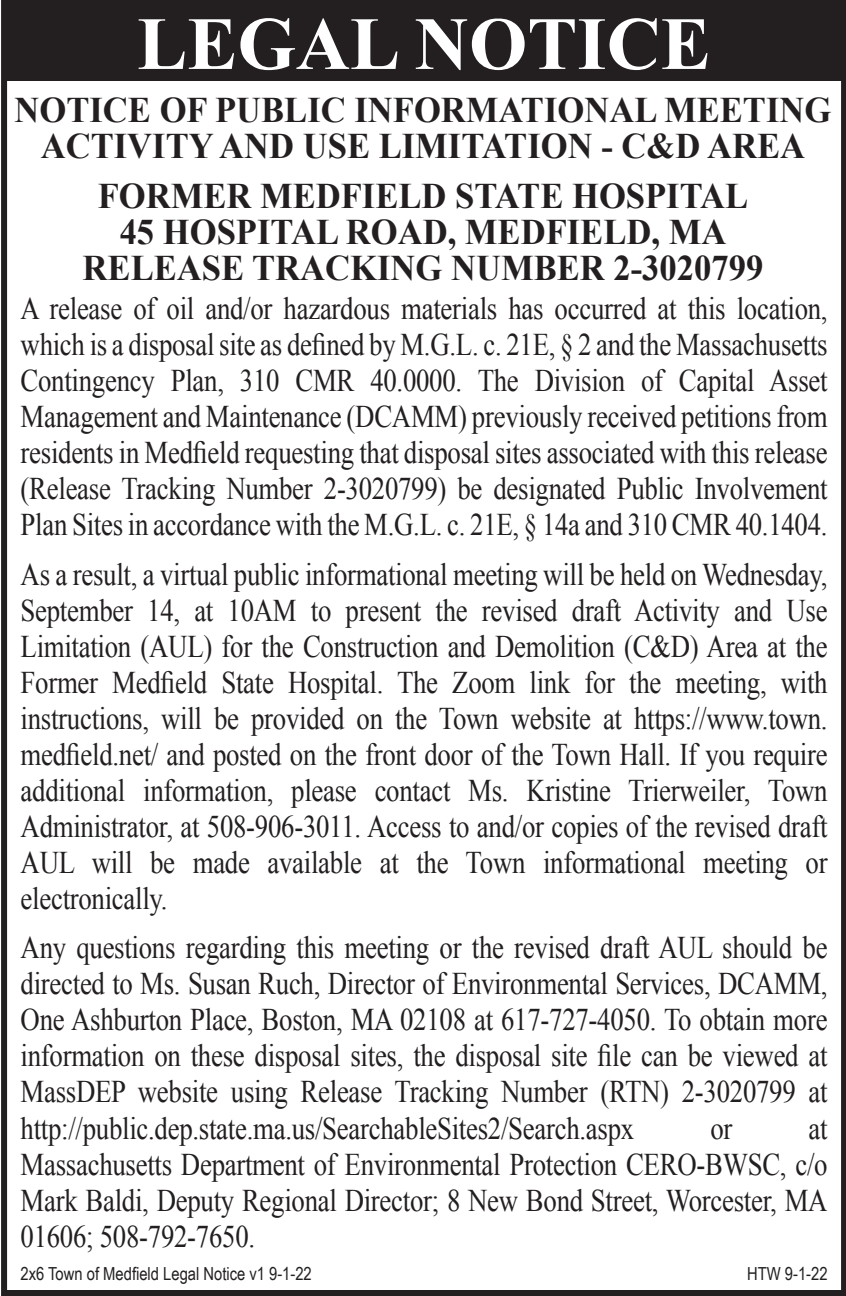
<style>
.page{position:relative;width:846px;height:1296px;background:#fff}
.page>*{position:absolute;margin:0;border:0;box-sizing:border-box;transform-origin:0 0}
.t1{font:700 75px "Times New Roman";color:#fff}
.t2{font:700 36px/36px "Times New Roman";color:#231f20;text-align:center;scale:.96 1}
.t3{font:31.5px/36px "Times New Roman";letter-spacing:-.01em;color:#231f20;text-align:justify;scale:.85 1}
.t4{font:18px "Arial Narrow";color:#231f20}
</style>
<div class="page">
<div style="left:1px;top:0;width:844px;height:1296px;border:6px solid #231f20"></div>
<div style="left:2px;top:0;width:843px;height:81px;background:#231f20"></div>
<h1 class="t1" style="left:137px;top:-8px;width:575px">LEGAL NOTICE</h1>
<p class="t2" style="left:15px;top:91px;width:852px">NOTICE OF PUBLIC INFORMATIONAL MEETING<br>ACTIVITY AND USE LIMITATION - C&amp;D AREA</p>
<p class="t2" style="left:83px;top:177px;width:710px">FORMER MEDFIELD STATE HOSPITAL<br>45 HOSPITAL ROAD, MEDFIELD, MA<br>RELEASE TRACKING NUMBER 2-3020799</p>
<p class="t3" style="left:21px;top:290px;width:950px">A release of oil and/or hazardous materials has occurred at this location, which is a disposal site as defined by M.G.L. c. 21E, § 2 and the Massachusetts Contingency Plan, 310 CMR 40.0000. The Division of Capital Asset Management and Maintenance (DCAMM) previously received petitions from residents in Medfield requesting that disposal sites associated with this release (Release Tracking Number 2-3020799) be designated Public Involvement Plan Sites in accordance with the M.G.L. c. 21E, § 14a and 310 CMR 40.1404.</p>
<p class="t3" style="left:21px;top:556px;width:950px">As a result, a virtual public informational meeting will be held on Wednesday, September 14, at 10AM to present the revised draft Activity and Use Limitation (AUL) for the Construction and Demolition (C&amp;D) Area at the Former Medfield State Hospital. The Zoom link for the meeting, with instructions, will be provided on the Town website at https://www.town. medfield.net/ and posted on the front door of the Town Hall. If you require additional information, please contact Ms. Kristine Trierweiler, Town Administrator, at 508-906-3011. Access to and/or copies of the revised draft AUL will be made available at the Town informational meeting or electronically.</p>
<p class="t3" style="left:21px;top:929px;width:950px">Any questions regarding this meeting or the revised draft AUL should be directed to Ms. Susan Ruch, Director of Environmental Services, DCAMM, One Ashburton Place, Boston, MA 02108 at 617-727-4050. To obtain more information on these disposal sites, the disposal site file can be viewed at MassDEP website using Release Tracking Number (RTN) 2-3020799 at http://public.dep.state.ma.us/SearchableSites2/Search.aspx</p>
<p class="t3" style="left:21px;top:1109px;width:950px;text-indent:787px">at Massachusetts Department of Environmental Protection CERO-BWSC, c/o Mark Baldi, Deputy Regional Director; 8 New Bond Street, Worcester, MA 01606; 508-792-7650.</p>
<p class="t3" style="left:710px;top:1109px;width:27px">or</p>
<p class="t4" style="left:21px;top:1260px;width:293px">2x6 Town of Medfield Legal Notice v 9-1-2</p>
<p class="t4" style="left:746px;top:1260px;width:82px">HTW 9-1-22</p>
</div>
